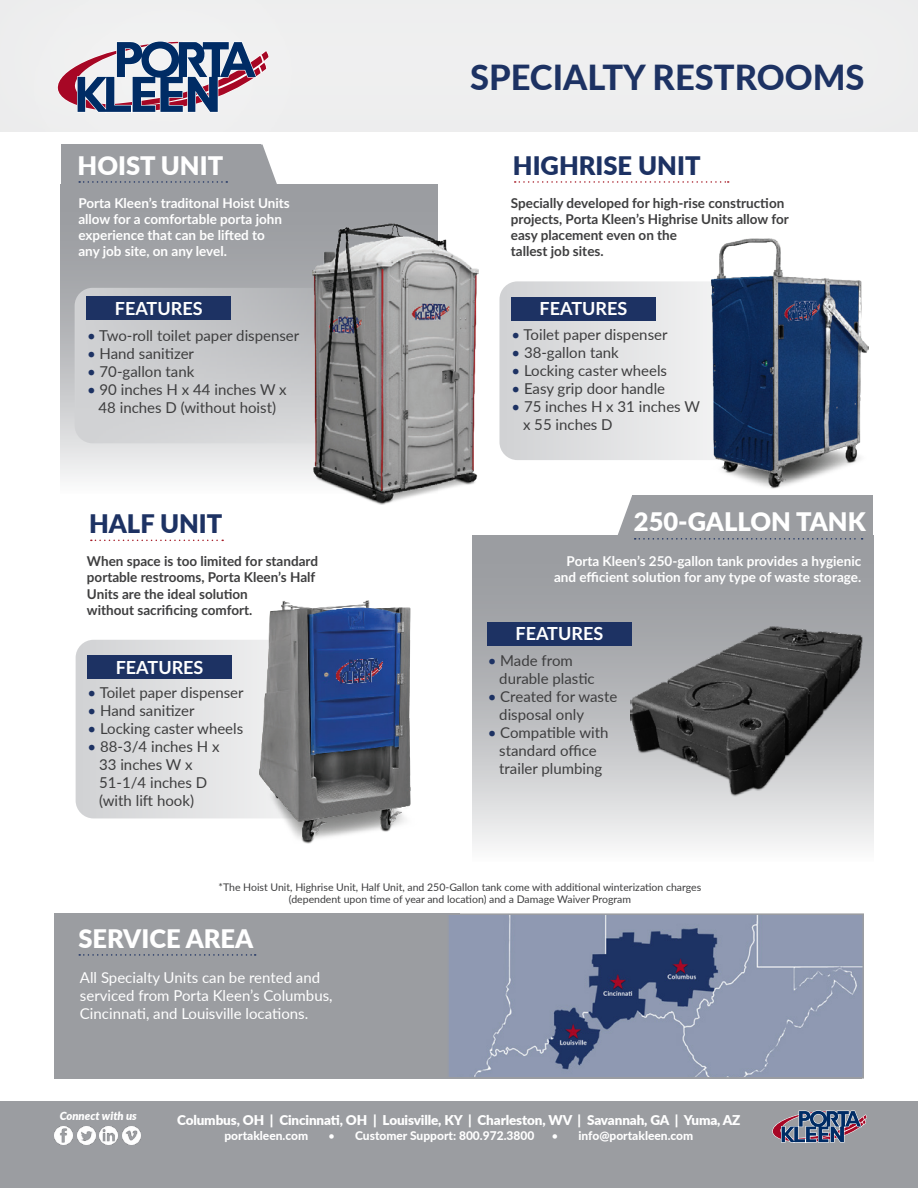
<style>
.page{position:relative;width:918px;height:1188px;background:#fff}
.page>*{position:absolute;margin:0;border:0;box-sizing:border-box;transform-origin:0 0}
.t1{font:800 34.5px "Lato";color:#1d3263}
.t2{font:900 25.5px "Lato";color:#fff}
.t3{font:900 25.5px "Lato";color:#1d3263}
.t4{font:700 18px "Lato";color:#fff}
.t5{font:15px/18px "Lato";color:#3e3e3f}
.t6{font:15px/18px "Lato";color:#fff}
.t7{font:700 13.5px/16.2px "Lato";color:#3e3e3f}
.t8{font:700 13.5px/16.2px "Lato";color:#fff}
.t9{font:900 13.5px "Lato";letter-spacing:-.01em;color:#fff}
.t10{font:800 12px "Lato";color:#fff}
.t11{font:italic 900 11.25px "Lato";color:#fff}
.t12{font:10.5px/12.6px "Lato";color:#3e3e3f;text-align:center}
.s1{color:#1d3263}
.s2{font-weight:400}
</style>
<div class="page">
<div style="left:0;top:0;width:918px;height:134px;background:#eeefef"></div>
<div style="left:0;top:0;width:374px;height:231px;background:#fff;opacity:.75"></div>
<svg style="left:55px;top:40px;width:215px;height:77px"></svg>
<div style="left:0;top:1101px;width:918px;height:87px;background:#9b9da1"></div>
<img style="left:55px;top:1127px;width:18px;height:18px">
<img style="left:77px;top:1127px;width:18px;height:18px">
<img style="left:100px;top:1127px;width:18px;height:18px">
<img style="left:122px;top:1127px;width:18px;height:18px">
<svg style="left:772px;top:1110px;width:95px;height:33px"></svg>
<svg style="left:499px;top:281px;width:299px;height:179px;background:#e0e1e2"></svg>
<svg style="left:61px;top:184px;width:377px;height:295px;background:#b0b2b5"></svg>
<div style="left:61px;top:144px;width:199px;height:42px;background:#9b9da1"></div>
<svg style="left:472px;top:535px;width:401px;height:311px;background:#b9bbbe"></svg>
<div style="left:633px;top:496px;width:240px;height:41px;background:#9b9da1"></div>
<svg style="left:75px;top:288px;width:299px;height:155px;background:#c9cacd"></svg>
<div style="left:87px;top:297px;width:144px;height:23px;background:#1d3263"></div>
<svg style="left:515px;top:181px;width:214px;height:2px"></svg>
<svg style="left:79px;top:144px;width:198px;height:42px"></svg>
<div style="left:511px;top:297px;width:145px;height:23px;background:#1d3263"></div>
<div style="left:487px;top:622px;width:144px;height:23px;background:#1d3263"></div>
<svg style="left:617px;top:496px;width:246px;height:44px"></svg>
<img style="left:312px;top:223px;width:166px;height:282px">
<img style="left:711px;top:238px;width:158px;height:251px">
<img style="left:631px;top:627px;width:231px;height:170px">
<div style="left:54px;top:954px;width:808px;height:125px;background:#9b9da1"></div>
<div style="left:54px;top:913px;width:406px;height:42px;background:#9b9da1"></div>
<img style="left:450px;top:916px;width:411px;height:160px">
<div style="left:447px;top:913px;width:417px;height:166px;border:2px solid #9b9da1"></div>
<svg style="left:79px;top:954px;width:177px;height:2px"></svg>
<svg style="left:76px;top:640px;width:299px;height:178px;background:#dedfe0"></svg>
<svg style="left:91px;top:540px;width:132px;height:1px"></svg>
<div style="left:88px;top:655px;width:144px;height:24px;background:#1d3263"></div>
<img style="left:260px;top:600px;width:151px;height:244px">
<p class="t1" style="left:470px;top:52px;width:396px">SPECIALTY RESTROOMS</p>
<p class="t2" style="left:78px;top:146px;width:147px">HOIST UNIT</p>
<p class="t3" style="left:513px;top:146px;width:189px">HIGHRISE UNIT</p>
<p class="t8" style="left:78px;top:194px;width:213px">Porta Kleen’s traditonal Hoist Units allow for a comfortable porta john experience that can be lifted to<br>any job site, on any level.</p>
<p class="t7" style="left:511px;top:194px;width:280px">Specially developed for high-rise construction projects, Porta Kleen’s Highrise Units allow for easy placement even on the<br>tallest job sites.</p>
<p class="t4" style="left:115px;top:295px;width:89px">FEATURES</p>
<p class="t4" style="left:540px;top:295px;width:89px">FEATURES</p>
<p class="t5" style="left:87px;top:325px;width:214px"><span class="s1">•</span> Two-roll toilet paper dispenser</p>
<p class="t5" style="left:87px;top:343px;width:109px"><span class="s1">•</span> Hand sanitizer</p>
<p class="t5" style="left:87px;top:361px;width:109px"><span class="s1">•</span> 70-gallon tank</p>
<p class="t5" style="left:87px;top:379px;width:201px;text-align:center"><span class="s1">•</span> 90 inches H x 44 inches W x<br>48 inches D (without hoist)</p>
<p class="t3" style="left:89px;top:504px;width:135px">HALF UNIT</p>
<p class="t7" style="left:87px;top:553px;width:233px">When space is too limited for standard portable restrooms, Porta Kleen’s Half Units are the ideal solution<br>without sacrificing comfort.</p>
<p class="t4" style="left:116px;top:654px;width:89px">FEATURES</p>
<p class="t5" style="left:88px;top:683px;width:158px"><span class="s1">•</span> Toilet paper dispenser</p>
<p class="t5" style="left:88px;top:701px;width:109px"><span class="s1">•</span> Hand sanitizer</p>
<p class="t5" style="left:88px;top:719px;width:157px"><span class="s1">•</span> Locking caster wheels</p>
<p class="t5" style="left:99px;top:737px;width:122px;text-indent:-12px"><span class="s1">•</span> 88-3/4 inches H x<br>33 inches W x<br>51-1/4 inches D (with lift hook)</p>
<p class="t5" style="left:511px;top:325px;width:158px"><span class="s1">•</span> Toilet paper dispenser</p>
<p class="t5" style="left:511px;top:343px;width:109px"><span class="s1">•</span> 38-gallon tank</p>
<p class="t5" style="left:511px;top:361px;width:157px"><span class="s1">•</span> Locking caster wheels</p>
<p class="t5" style="left:511px;top:379px;width:155px"><span class="s1">•</span> Easy grip door handle</p>
<p class="t5" style="left:523px;top:397px;width:178px;text-indent:-12px"><span class="s1">•</span> 75 inches H x 31 inches W x 55 inches D</p>
<p class="t2" style="left:634px;top:502px;width:233px">250-GALLON TANK</p>
<p class="t8" style="left:554px;top:552px;width:309px;text-align:right">Porta Kleen’s 250-gallon tank provides a hygienic and efficient solution for any type of waste storage.</p>
<p class="t4" style="left:516px;top:620px;width:89px">FEATURES</p>
<p class="t5" style="left:499px;top:651px;width:97px;text-indent:-12px"><span class="s1">•</span> Made from durable plastic</p>
<p class="t5" style="left:488px;top:687px;width:131px"><span class="s1">•</span> Created for waste</p>
<p class="t5" style="left:499px;top:705px;width:86px">disposal only</p>
<p class="t5" style="left:488px;top:723px;width:122px;text-align:center"><span class="s1">•</span> Compatible with standard office trailer plumbing</p>
<p class="t12" style="left:219px;top:880px;width:484px">*The Hoist Unit, Highrise Unit, Half Unit, and 250-Gallon tank come with additional winterization charges (dependent upon time of year and location) and a Damage Waiver Program</p>
<p class="t2" style="left:78px;top:919px;width:176px">SERVICE AREA</p>
<p class="t2" style="left:79px;top:926px;width:176px">SERVICE AREA</p>
<p class="t6" style="left:80px;top:968px;width:254px">All Specialty Units can be rented and serviced from Porta Kleen’s Columbus,<br>Cincinnati, and Louisville locations.</p>
<p class="t11" style="left:60px;top:1108px;width:79px">Connect with us</p>
<p class="t9" style="left:177px;top:1110px;width:565px">Columbus, OH | Cincinnati, OH | Louisville, KY | Charleston, WV | Savannah, GA | Yuma, AZ</p>
<p class="t10" style="left:224px;top:1126px;width:85px">portakleen.com</p>
<p class="t10" style="left:328px;top:1126px;width:208px"><span class="s2">•</span> Customer Support: 800.972.3800</p>
<p class="t10" style="left:552px;top:1126px;width:143px"><span class="s2">•</span> info@portakleen.com</p>
</div>
